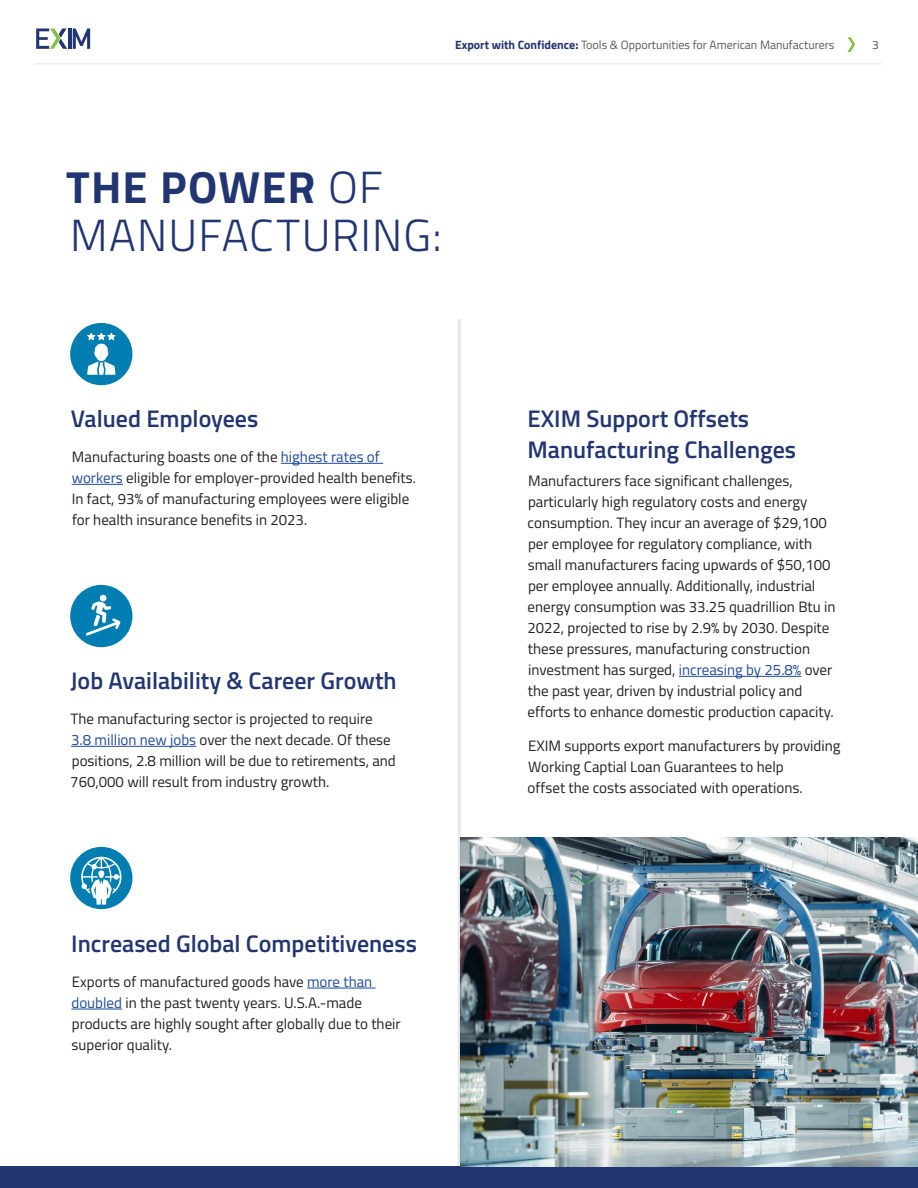
<style>
.page{position:relative;width:918px;height:1188px;background:#fff}
.page>*{position:absolute;margin:0;border:0;box-sizing:border-box;transform-origin:0 0}
.t1{font:300 45px/48px "Titillium Web";letter-spacing:.025em;color:#223573}
.t2{font:600 24px/30.8px "Titillium Web";color:#223573}
.t3{font:15px/21px "Titillium Web";color:#231f20}
.t4{font:12px "Titillium Web";color:#57585a}
.s1{font-weight:700;color:#223573}
.s2{font-weight:700}
.s3{color:#1e4a9c}
</style>
<div class="page">
<div style="left:0;top:1166px;width:918px;height:22px;background:#223573"></div>
<svg style="left:847px;top:37px;width:8px;height:15px"></svg>
<hr style="left:35px;top:63px;width:847px;height:2px;background:#e6e7e9">
<hr style="left:68px;top:28px;width:3px;height:21px;background:#223573">
<svg style="left:73px;top:28px;width:17px;height:21px"></svg>
<svg style="left:36px;top:28px;width:31px;height:21px"></svg>
<div style="left:70px;top:323px;width:62px;height:62px;background:#007eb2;border-radius:50%"></div>
<svg style="left:87px;top:333px;width:29px;height:42px"></svg>
<div style="left:70px;top:847px;width:62px;height:62px;background:#007eb2;border-radius:50%"></div>
<svg style="left:81px;top:857px;width:40px;height:48px"></svg>
<div style="left:70px;top:585px;width:62px;height:62px;background:#007eb2;border-radius:50%"></div>
<svg style="left:86px;top:601px;width:35px;height:35px"></svg>
<div style="left:100px;top:595px;width:7px;height:7px;background:#fff;border-radius:50%"></div>
<img style="left:461px;top:837px;width:457px;height:329px">
<hr style="left:458px;top:319px;width:3px;height:847px;background:#e6e7e9">
<hr style="left:281px;top:463px;width:102px;height:1px;background:#1e4a9c">
<hr style="left:72px;top:484px;width:51px;height:1px;background:#1e4a9c">
<hr style="left:71px;top:746px;width:125px;height:1px;background:#1e4a9c">
<hr style="left:307px;top:988px;width:69px;height:1px;background:#1e4a9c">
<hr style="left:71px;top:1009px;width:51px;height:1px;background:#1e4a9c">
<hr style="left:679px;top:676px;width:122px;height:1px;background:#1e4a9c">
<p class="t4" style="left:455px;top:36px;width:381px"><span class="s1">Export with Confidence:</span> Tools &amp; Opportunities for American Manufacturers</p>
<p class="t4" style="left:872px;top:36px;width:8px">3</p>
<h1 class="t1" style="left:66px;top:161px;width:377px"><span class="s2">THE POWER</span> OF<br>MANUFACTURING:</h1>
<h2 class="t2" style="left:71px;top:402px;width:189px">Valued Employees</h2>
<p class="t3" style="left:72px;top:445px;width:346px">Manufacturing boasts one of the <span class="s3">highest rates of workers</span> eligible for employer-provided health benefits.<br>In fact, 93% of manufacturing employees were eligible for health insurance benefits in 2023.</p>
<h2 class="t2" style="left:71px;top:664px;width:328px">Job Availability &amp; Career Growth</h2>
<p class="t3" style="left:70px;top:707px;width:327px">The manufacturing sector is projected to require <span class="s3">3.8 million new jobs</span> over the next decade. Of these positions, 2.8 million will be due to retirements, and 760,000 will result from industry growth.</p>
<h2 class="t2" style="left:71px;top:927px;width:347px">Increased Global Competitiveness</h2>
<p class="t3" style="left:71px;top:970px;width:331px">Exports of manufactured goods have <span class="s3">more than doubled</span> in the past twenty years. U.S.A.-made products are highly sought after globally due to their superior quality.</p>
<h2 class="t2" style="left:528px;top:402px;width:270px">EXIM Support Offsets<br>Manufacturing Challenges</h2>
<p class="t3" style="left:527px;top:469px;width:310px">Manufacturers face significant challenges, particularly high regulatory costs and energy consumption. They incur an average of $29,100 per employee for regulatory compliance, with small manufacturers facing upwards of $50,100 per employee annually. Additionally, industrial energy consumption was 33.25 quadrillion Btu in 2022, projected to rise by 2.9% by 2030. Despite these pressures, manufacturing construction investment has surged, <span class="s3">increasing by 25.8%</span> over the past year, driven by industrial policy and efforts to enhance domestic production capacity.</p>
<p class="t3" style="left:528px;top:735px;width:314px">EXIM supports export manufacturers by providing<br>Working Captial Loan Guarantees to help<br>offset the costs associated with operations.</p>
</div>
